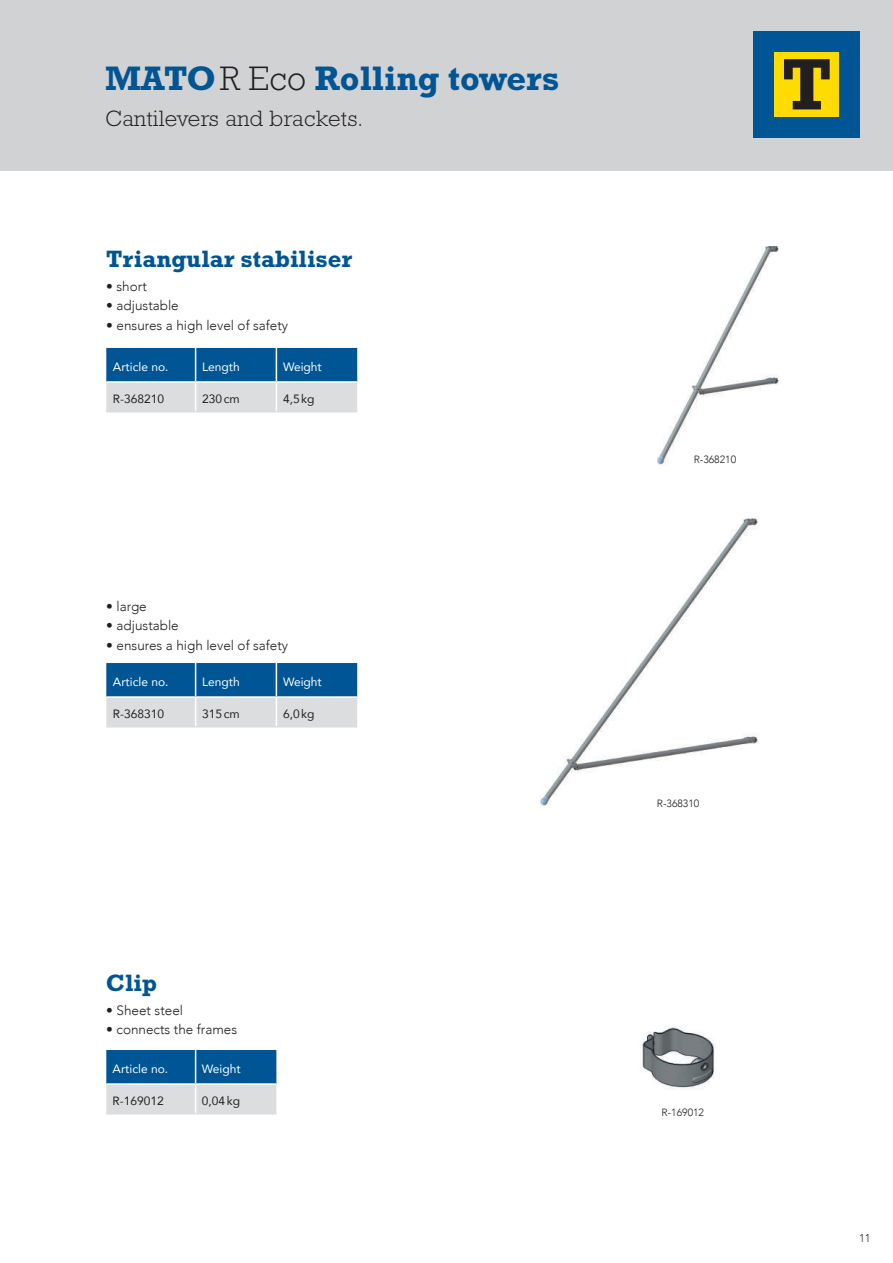
<style>
.page{position:relative;width:893px;height:1263px;background:#fff}
.page>*{position:absolute;margin:0;border:0;box-sizing:border-box;transform-origin:0 0}
.t1{font:700 34.5px "Rockwell Std";color:#005595}
.t2{font:700 24px "Rockwell Std";color:#005595}
.t3{font:300 22.5px "Rockwell Std";letter-spacing:.02em;color:#231f20}
.t4{font:300 13.5px "Avenir";color:#231f20}
.t5{font:12px "Avenir";color:#fff}
.t6{font:12px "Avenir";color:#231f20}
.t7{font:300 11.25px "Avenir";color:#231f20}
.t8{font:300 10.5px "Avenir";color:#231f20}
.s1{font-weight:300;color:#231f20}
</style>
<div class="page">
<div style="left:0;top:0;width:893px;height:170px;background:#d1d2d4"></div>
<div style="left:753px;top:31px;width:107px;height:107px;background:#005595"></div>
<div style="left:774px;top:52px;width:65px;height:65px;background:#ffdc01"></div>
<svg style="left:784px;top:59px;width:46px;height:50px"></svg>
<svg style="left:106px;top:1050px;width:170px;height:63px;background:#6a96b9"></svg>
<hr style="left:106px;top:1113px;width:90px;height:1px;background:#dcdddf">
<hr style="left:196px;top:1113px;width:80px;height:1px;background:#dcdddf">
<img style="left:657px;top:247px;width:122px;height:218px">
<img style="left:640px;top:1026px;width:75px;height:63px">
<img style="left:540px;top:518px;width:219px;height:289px">
<svg style="left:106px;top:348px;width:251px;height:63px;background:#6a97b9"></svg>
<hr style="left:106px;top:411px;width:90px;height:1px;background:#dcdddf">
<hr style="left:196px;top:411px;width:80px;height:1px;background:#dcdddf">
<hr style="left:276px;top:411px;width:81px;height:1px;background:#dcdddf">
<svg style="left:106px;top:663px;width:251px;height:63px;background:#6a97b9"></svg>
<hr style="left:106px;top:726px;width:90px;height:1px;background:#dcdddf">
<hr style="left:196px;top:726px;width:80px;height:1px;background:#dcdddf">
<hr style="left:276px;top:726px;width:81px;height:1px;background:#dcdddf">
<h1 class="t1" style="left:105px;top:58px;width:456px">MATO<span class="s1">R Eco</span> Rolling towers</h1>
<h3 class="t3" style="left:105px;top:105px;width:260px">Cantilevers and brackets.</h3>
<h2 class="t2" style="left:106px;top:245px;width:248px">Triangular stabiliser</h2>
<p class="t4" style="left:106px;top:278px;width:42px">• short</p>
<p class="t4" style="left:106px;top:298px;width:74px">• adjustable</p>
<p class="t4" style="left:106px;top:317px;width:183px">• ensures a high level of safety</p>
<p class="t5" style="left:113px;top:357px;width:57px">Article no.</p>
<p class="t5" style="left:202px;top:357px;width:39px">Length</p>
<p class="t5" style="left:283px;top:357px;width:40px">Weight</p>
<p class="t6" style="left:113px;top:389px;width:53px">R-368210</p>
<p class="t6" style="left:202px;top:389px;width:39px">230cm</p>
<p class="t6" style="left:283px;top:389px;width:33px">4,5kg</p>
<p class="t4" style="left:106px;top:598px;width:42px">• large</p>
<p class="t4" style="left:106px;top:618px;width:74px">• adjustable</p>
<p class="t4" style="left:106px;top:637px;width:183px">• ensures a high level of safety</p>
<p class="t5" style="left:113px;top:672px;width:57px">Article no.</p>
<p class="t5" style="left:202px;top:672px;width:39px">Length</p>
<p class="t5" style="left:283px;top:672px;width:40px">Weight</p>
<p class="t6" style="left:113px;top:704px;width:53px">R-368310</p>
<p class="t6" style="left:202px;top:704px;width:39px">315cm</p>
<p class="t6" style="left:283px;top:704px;width:33px">6,0kg</p>
<h2 class="t2" style="left:106px;top:969px;width:52px">Clip</h2>
<p class="t4" style="left:106px;top:1002px;width:78px">• Sheet steel</p>
<p class="t4" style="left:106px;top:1022px;width:132px">• connects the frames</p>
<p class="t5" style="left:113px;top:1059px;width:57px">Article no.</p>
<p class="t5" style="left:202px;top:1059px;width:40px">Weight</p>
<p class="t6" style="left:113px;top:1091px;width:53px">R-169012</p>
<p class="t6" style="left:202px;top:1091px;width:40px">0,04kg</p>
<p class="t8" style="left:694px;top:454px;width:44px">R-368210</p>
<p class="t8" style="left:657px;top:797px;width:44px">R-368310</p>
<p class="t8" style="left:661px;top:1106px;width:44px">R-169012</p>
<p class="t7" style="left:859px;top:1231px;width:13px">11</p>
</div>
